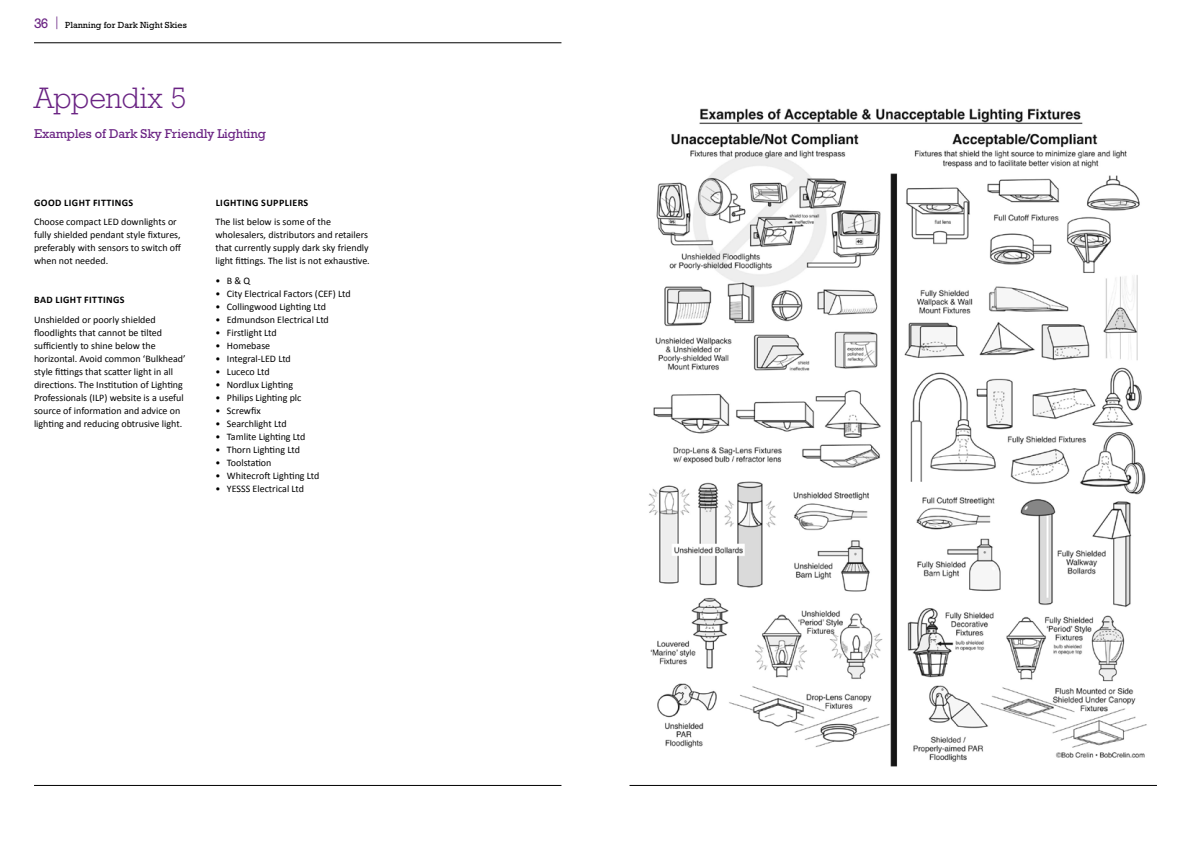
<style>
.page{position:relative;width:1191px;height:842px;background:#fff}
.page>*{position:absolute;margin:0;border:0;box-sizing:border-box;transform-origin:0 0}
.t1{font:300 30px "Rockwell";color:#6a2383}
.t2{font:13px "Rockwell";letter-spacing:-.01em;color:#6a2383}
.t3{font:10px/13px "Calibri";color:#000}
.t4{font:700 10px "Calibri";letter-spacing:.04em;color:#000}
.t5{font:9px "Rockwell";color:#000}
.s1{font-size:14px;color:#6a2383}
</style>
<div class="page">
<hr style="left:34px;top:43px;width:527px;height:1px;background:#000">
<hr style="left:34px;top:785px;width:527px;height:1px;background:#000">
<hr style="left:629px;top:785px;width:528px;height:1px;background:#000">
<img style="left:648px;top:108px;width:499px;height:659px">
<p class="t5" style="left:34px;top:20px;width:154px"><span class="s1">36</span> <sup>|</sup> Planning for Dark Night Skies</p>
<h1 class="t1" style="left:34px;top:81px;width:154px">Appendix 5</h1>
<h2 class="t2" style="left:34px;top:126px;width:233px">Examples of Dark Sky Friendly Lighting</h2>
<p class="t4" style="left:34px;top:196px;width:101px">GOOD LIGHT FITTINGS</p>
<p class="t3" style="left:34px;top:216px;width:149px">Choose compact LED downlights or fully shielded pendant style fixtures, preferably with sensors to switch off when not needed.</p>
<p class="t4" style="left:34px;top:294px;width:92px">BAD LIGHT FITTINGS</p>
<p class="t3" style="left:34px;top:313px;width:153px">Unshielded or poorly shielded floodlights that cannot be tilted sufficiently to shine below the horizontal. Avoid common ‘Bulkhead’ style fittings that scatter light in all directions. The Institution of Lighting Professionals (ILP) website is a useful source of information and advice on lighting and reducing obtrusive light.</p>
<p class="t4" style="left:216px;top:196px;width:94px">LIGHTING SUPPLIERS</p>
<p class="t3" style="left:215px;top:216px;width:156px">The list below is some of the wholesalers, distributors and retailers that currently supply dark sky friendly light fittings. The list is not exhaustive.</p>
<p class="t3" style="left:215px;top:274px;width:36px">• B &amp; Q</p>
<p class="t3" style="left:215px;top:287px;width:137px">• City Electrical Factors (CEF) Ltd</p>
<p class="t3" style="left:215px;top:300px;width:112px">• Collingwood Lighting Ltd</p>
<p class="t3" style="left:215px;top:313px;width:115px">• Edmundson Electrical Ltd</p>
<p class="t3" style="left:215px;top:326px;width:63px">• Firstlight Ltd</p>
<p class="t3" style="left:215px;top:339px;width:56px">• Homebase</p>
<p class="t3" style="left:215px;top:352px;width:77px">• Integral-LED Ltd</p>
<p class="t3" style="left:215px;top:365px;width:56px">• Luceco Ltd</p>
<p class="t3" style="left:215px;top:378px;width:79px">• Nordlux Lighting</p>
<p class="t3" style="left:215px;top:391px;width:87px">• Philips Lighting plc</p>
<p class="t3" style="left:215px;top:404px;width:47px">• Screwfix</p>
<p class="t3" style="left:215px;top:417px;width:73px">• Searchlight Ltd</p>
<p class="t3" style="left:215px;top:430px;width:91px">• Tamlite Lighting Ltd</p>
<p class="t3" style="left:215px;top:443px;width:86px">• Thorn Lighting Ltd</p>
<p class="t3" style="left:215px;top:456px;width:57px">• Toolstation</p>
<p class="t3" style="left:215px;top:469px;width:105px">• Whitecroft Lighting Ltd</p>
<p class="t3" style="left:215px;top:482px;width:90px">• YESSS Electrical Ltd</p>
</div>
